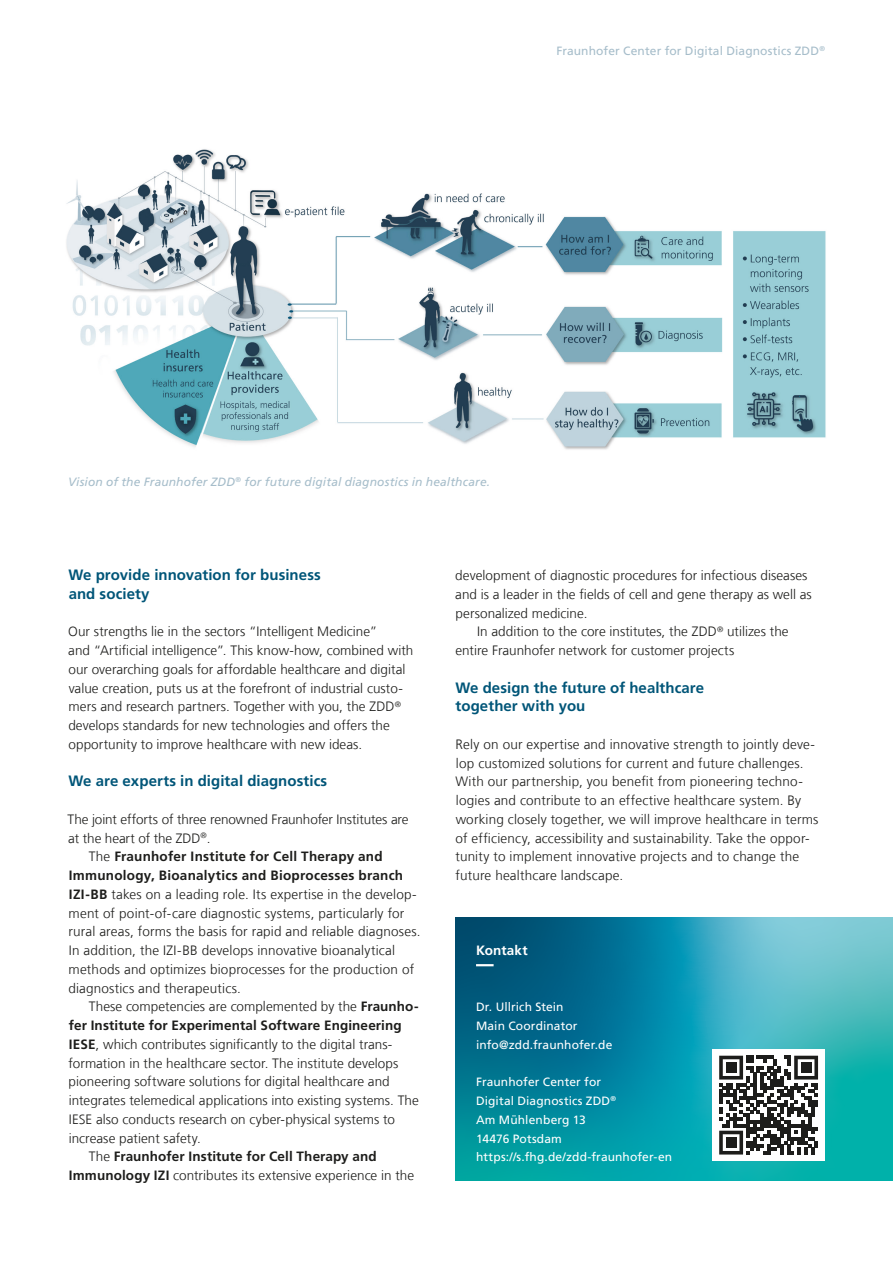
<style>
.page{position:relative;width:893px;height:1263px;background:#fff}
.page>*{position:absolute;margin:0;border:0;box-sizing:border-box;transform-origin:0 0}
.t1{font:700 15px/18.8px "Frutiger LT Com";letter-spacing:.005em;color:#005578}
.t2{font:300 13.5px/18.8px "Frutiger LT Com";letter-spacing:.005em;color:#1d1d1b}
.t3{font:700 13.5px "Frutiger LT Com";letter-spacing:.015em;color:#1d1d1b}
.t4{font:700 13.5px "Frutiger LT Com";letter-spacing:.005em;color:#fff}
.t5{font:12px/18.8px "Frutiger LT Com";letter-spacing:.01em;color:#fff}
.t6{font:italic 12px "Frutiger LT Com";letter-spacing:.015em;color:#a6bdca}
.t7{font:12px "Frutiger LT Com";letter-spacing:.01em;color:#a6bdca}
.s1{font-weight:300}
.s2{font-weight:700}
</style>
<div class="page">
<svg style="left:455px;top:918px;width:438px;height:262px;background:#1795a8"></svg>
<img style="left:66px;top:149px;width:760px;height:301px">
<svg style="left:476px;top:964px;width:336px;height:2px"></svg>
<div style="left:712px;top:1049px;width:113px;height:112px;background:#fff"></div>
<svg style="left:719px;top:1056px;width:99px;height:98px"></svg>
<div style="left:726px;top:1062px;width:10px;height:11px;background:#1d1d1b"></div>
<div style="left:801px;top:1062px;width:10px;height:11px;background:#1d1d1b"></div>
<div style="left:726px;top:1137px;width:10px;height:11px;background:#1d1d1b"></div>
<p class="t7" style="left:556px;top:44px;width:270px">Fraunhofer Center for Digital Diagnostics ZDD<sup>®</sup></p>
<p class="t6" style="left:68px;top:475px;width:424px">Vision of the Fraunhofer ZDD<sup>®</sup> for future digital diagnostics in healthcare.</p>
<p class="t1" style="left:68px;top:566px;width:254px">We provide innovation for business and society</p>
<p class="t2" style="left:68px;top:622px;width:347px">Our strengths lie in the sectors “Intelligent Medicine”<br>and “Artificial intelligence”. This know-how, combined with our overarching goals for affordable healthcare and digital value creation, puts us at the forefront of industrial custo&shy;mers and research partners. Together with you, the ZDD<sup>® </sup>develops standards for new technologies and offers the opportunity to improve healthcare with new ideas.</p>
<p class="t1" style="left:68px;top:772px;width:260px">We are experts in digital diagnostics</p>
<p class="t2" style="left:68px;top:810px;width:343px">The joint efforts of three renowned Fraunhofer Institutes are</p>
<p class="t2" style="left:68px;top:829px;width:144px">at the heart of the ZDD<sup>®</sup>.</p>
<p class="t3" style="left:89px;top:849px;width:295px"><span class="s1">The</span> Fraunhofer Institute for Cell Therapy and</p>
<p class="t3" style="left:69px;top:867px;width:336px">Immunology, Bioanalytics and Bioprocesses branch</p>
<p class="t2" style="left:69px;top:885px;width:349px"><span class="s2">IZI-BB</span> takes on a leading role. Its expertise in the develop-</p>
<p class="t2" style="left:69px;top:904px;width:337px">ment of point-of-care diagnostic systems, particularly for</p>
<p class="t2" style="left:69px;top:922px;width:353px">rural areas, forms the basis for rapid and reliable diagnoses.</p>
<p class="t2" style="left:69px;top:941px;width:328px">In addition, the IZI-BB develops innovative bioanalytical</p>
<p class="t2" style="left:69px;top:960px;width:347px">methods and optimizes bioprocesses for the production of</p>
<p class="t2" style="left:68px;top:979px;width:174px">diagnostics and therapeutics.</p>
<p class="t2" style="left:89px;top:997px;width:331px">These competencies are complemented by the <span class="s2">Fraunho-</span></p>
<p class="t3" style="left:69px;top:1017px;width:334px">fer Institute for Experimental Software Engineering</p>
<p class="t2" style="left:69px;top:1035px;width:325px"><span class="s2">IESE</span>, which contributes significantly to the digital trans-</p>
<p class="t2" style="left:69px;top:1054px;width:331px">formation in the healthcare sector. The institute develops</p>
<p class="t2" style="left:69px;top:1072px;width:323px">pioneering software solutions for digital healthcare and</p>
<p class="t2" style="left:69px;top:1091px;width:352px">integrates telemedical applications into existing systems. The</p>
<p class="t2" style="left:69px;top:1110px;width:328px">IESE also conducts research on cyber-physical systems to</p>
<p class="t2" style="left:69px;top:1129px;width:134px">increase patient safety.</p>
<p class="t3" style="left:89px;top:1149px;width:289px"><span class="s1">The</span> Fraunhofer Institute for Cell Therapy and</p>
<p class="t2" style="left:69px;top:1166px;width:347px"><span class="s2">Immunology IZI</span> contributes its extensive experience in the</p>
<p class="t2" style="left:455px;top:566px;width:354px">development of diagnostic procedures for infectious diseases</p>
<p class="t2" style="left:455px;top:585px;width:358px">and is a leader in the fields of cell and gene therapy as well as</p>
<p class="t2" style="left:456px;top:604px;width:133px">personalized medicine.</p>
<p class="t2" style="left:477px;top:622px;width:313px">In addition to the core institutes, the ZDD<sup>®</sup> utilizes the</p>
<p class="t2" style="left:455px;top:641px;width:280px">entire Fraunhofer network for customer projects</p>
<p class="t1" style="left:455px;top:678px;width:250px">We design the future of healthcare together with you</p>
<p class="t2" style="left:455px;top:735px;width:364px">Rely on our expertise and innovative strength to jointly deve&shy;lop customized solutions for current and future challenges.<br>With our partnership, you benefit from pioneering techno&shy;logies and contribute to an effective healthcare system. By working closely together, we will improve healthcare in terms of efficiency, accessibility and sustainability. Take the oppor&shy;tunity to implement innovative projects and to change the future healthcare landscape.</p>
<p class="t4" style="left:476px;top:942px;width:53px">Kontakt</p>
<p class="t5" style="left:476px;top:998px;width:138px">Dr. Ullrich Stein<br>Main Coordinator info@zdd.fraunhofer.de</p>
<p class="t5" style="left:476px;top:1073px;width:198px">Fraunhofer Center for<br>Digital Diagnostics ZDD<sup>®<br></sup>Am Mühlenberg 13<br>14476 Potsdam https://s.fhg.de/zdd-fraunhofer-en</p>
</div>
